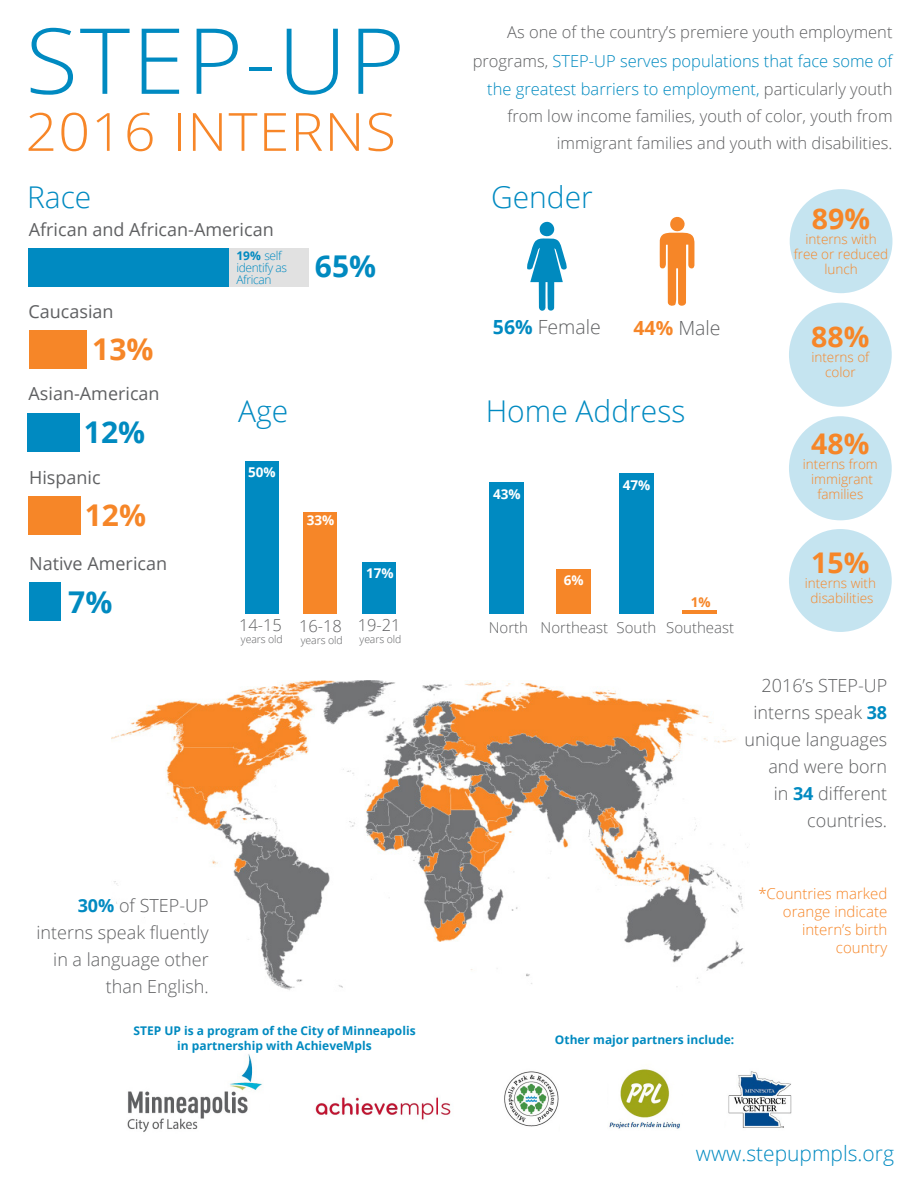
<style>
.page{position:relative;width:918px;height:1188px;background:#fff}
.page>*{position:absolute;margin:0;border:0;box-sizing:border-box;transform-origin:0 0}
.t1{font:300 91.2px "Open Sans";letter-spacing:.02em;color:#008ac1;scale:1.05 1}
.t2{font:300 52.8px "Open Sans";letter-spacing:.02em;color:#f78628;scale:1.05 1}
.t3{font:300 30px "Open Sans";color:#008ac1}
.t4{font:700 30px "Open Sans";color:#008ac0}
.t5{font:700 30px "Open Sans";color:#f68628}
.t6{font:700 28.5px "Open Sans";color:#f68628}
.t7{font:300 21px "Open Sans";color:#008ac1}
.t8{font:300 19.5px "Open Sans";color:#5f6062}
.t9{font:300 18px/27px "Open Sans";color:#5f6062;text-align:right}
.t10{font:18px "Open Sans";color:#5f6062}
.t11{font:300 16.5px/28.5px "Open Sans";color:#008ac0;text-align:right}
.t12{font:300 16.5px/27px "Open Sans";color:#5f6062;text-align:right}
.t13{font:300 15px/18px "Open Sans";color:#f68628;text-align:right}
.t14{font:300 15px "Open Sans";color:#5f6062}
.t15{font:300 13.5px/15px "Open Sans";color:#f68628;text-align:center}
.t16{font:700 13.5px "Open Sans";color:#fff}
.t17{font:700 13.5px "Open Sans";color:#f68628}
.t18{font:700 12px/15px "Open Sans";color:#008ac0;text-align:center}
.t19{font:300 12px/12px "Open Sans";letter-spacing:-.03em;color:#008ac1}
.t20{font:300 10.5px "Open Sans";letter-spacing:-.01em;color:#5f6062}
.s1{font-weight:700}
.s2{font-weight:700;color:#008ac1}
.s3{color:#5f6062}
.s4{font-weight:700;color:#f68628}
</style>
<div class="page">
<img style="left:112px;top:680px;width:636px;height:310px">
<div style="left:28px;top:413px;width:52px;height:39px;background:#008ac1"></div>
<div style="left:28px;top:248px;width:280px;height:39px;background:#008ac1"></div>
<div style="left:229px;top:248px;width:79px;height:39px;background:#e1e1e1"></div>
<div style="left:29px;top:330px;width:57px;height:39px;background:#f68628"></div>
<div style="left:29px;top:582px;width:32px;height:39px;background:#008ac1"></div>
<div style="left:28px;top:496px;width:53px;height:38px;background:#f68628"></div>
<div style="left:245px;top:461px;width:34px;height:152px;background:#008ac1"></div>
<div style="left:304px;top:512px;width:33px;height:101px;background:#f68628"></div>
<div style="left:362px;top:562px;width:34px;height:51px;background:#008ac1"></div>
<svg style="left:527px;top:221px;width:40px;height:90px"></svg>
<svg style="left:660px;top:216px;width:35px;height:90px"></svg>
<img style="left:127px;top:1054px;width:135px;height:78px">
<img style="left:504px;top:1071px;width:55px;height:56px">
<img style="left:315px;top:1097px;width:136px;height:23px">
<img style="left:609px;top:1069px;width:71px;height:60px">
<img style="left:728px;top:1071px;width:64px;height:57px">
<div style="left:619px;top:474px;width:35px;height:140px;background:#008ac1"></div>
<div style="left:490px;top:483px;width:34px;height:131px;background:#008ac1"></div>
<div style="left:556px;top:569px;width:34px;height:45px;background:#f68628"></div>
<hr style="left:683px;top:610px;width:34px;height:4px;background:#f68628">
<div style="left:789px;top:529px;width:103px;height:103px;background:#c5e4f0;border-radius:50%"></div>
<div style="left:789px;top:416px;width:103px;height:104px;background:#c5e4f0;border-radius:50%"></div>
<div style="left:790px;top:189px;width:103px;height:104px;background:#c5e4f0;border-radius:50%"></div>
<div style="left:789px;top:303px;width:103px;height:104px;background:#c5e4f0;border-radius:50%"></div>
<h1 class="t1" style="left:26px;top:-2px;width:363px">STEP-UP</h1>
<h2 class="t2" style="left:26px;top:95px;width:354px">2016 INTERNS</h2>
<h3 class="t3" style="left:27px;top:177px;width:66px">Race</h3>
<p class="t10" style="left:29px;top:217px;width:247px">African and African-American</p>
<p class="t19" style="left:236px;top:249px;width:52px"><span class="s1">19%</span> self identify as<br>African</p>
<h3 class="t4" style="left:315px;top:245px;width:63px">65%</h3>
<p class="t10" style="left:28px;top:299px;width:87px">Caucasian</p>
<h3 class="t5" style="left:92px;top:328px;width:63px">13%</h3>
<p class="t10" style="left:29px;top:381px;width:133px">Asian-American</p>
<h3 class="t4" style="left:84px;top:411px;width:63px">12%</h3>
<p class="t10" style="left:29px;top:466px;width:73px">Hispanic</p>
<h3 class="t5" style="left:85px;top:494px;width:63px">12%</h3>
<p class="t10" style="left:29px;top:552px;width:140px">Native American</p>
<h3 class="t4" style="left:68px;top:581px;width:46px">7%</h3>
<h3 class="t3" style="left:238px;top:390px;width:52px">Age</h3>
<p class="t16" style="left:248px;top:462px;width:29px">50%</p>
<p class="t16" style="left:307px;top:510px;width:29px">33%</p>
<p class="t12" style="left:239px;top:611px;width:44px">14-15</p>
<p class="t20" style="left:241px;top:632px;width:43px">years old</p>
<p class="t12" style="left:299px;top:612px;width:44px">16-18</p>
<p class="t20" style="left:301px;top:633px;width:43px">years old</p>
<p class="t16" style="left:366px;top:563px;width:29px">17%</p>
<p class="t12" style="left:358px;top:612px;width:44px">19-21</p>
<p class="t20" style="left:360px;top:632px;width:43px">years old</p>
<p class="t9" style="left:37px;top:892px;width:174px"><span class="s2">30%</span> of STEP-UP interns speak fluently in a language other than English.</p>
<p class="t18" style="left:133px;top:1022px;width:284px">STEP UP is a program of the City of Minneapolis in partnership with AchieveMpls</p>
<p class="t11" style="left:473px;top:17px;width:421px"><span class="s3">As one of the country’s premiere youth employment programs,</span> STEP-UP serves populations that face some of the greatest barriers to employment, <span class="s3">particularly youth</span></p>
<p class="t12" style="left:507px;top:102px;width:387px">from low income families, youth of color, youth from immigrant families and youth with disabilities.</p>
<h3 class="t3" style="left:491px;top:177px;width:103px">Gender</h3>
<p class="t8" style="left:493px;top:313px;width:110px"><span class="s2">56%</span> Female</p>
<p class="t8" style="left:634px;top:314px;width:89px"><span class="s4">44%</span> Male</p>
<h3 class="t3" style="left:486px;top:390px;width:201px">Home Address</h3>
<p class="t16" style="left:493px;top:485px;width:29px">43%</p>
<p class="t16" style="left:623px;top:475px;width:29px">47%</p>
<h3 class="t6" style="left:812px;top:198px;width:60px">89%</h3>
<p class="t15" style="left:794px;top:231px;width:96px">interns with free or reduced lunch</p>
<h3 class="t6" style="left:811px;top:317px;width:60px">88%</h3>
<p class="t15" style="left:811px;top:349px;width:59px">interns of color</p>
<h3 class="t6" style="left:811px;top:423px;width:60px">48%</h3>
<p class="t15" style="left:803px;top:456px;width:77px">interns from immigrant families</p>
<p class="t14" style="left:489px;top:617px;width:41px">North</p>
<p class="t16" style="left:564px;top:571px;width:21px">6%</p>
<p class="t14" style="left:541px;top:617px;width:69px">Northeast</p>
<p class="t14" style="left:617px;top:617px;width:41px">South</p>
<p class="t17" style="left:691px;top:593px;width:21px">1%</p>
<p class="t14" style="left:666px;top:617px;width:69px">Southeast</p>
<h3 class="t6" style="left:811px;top:543px;width:60px">15%</h3>
<p class="t15" style="left:805px;top:576px;width:73px">interns with disabilities</p>
<p class="t9" style="left:745px;top:671px;width:144px">2016’s STEP-UP interns speak <span class="s2">38 </span>unique languages and were born<br>in <span class="s2">34</span> different countries.</p>
<p class="t13" style="left:758px;top:884px;width:130px">*Countries marked orange indicate intern’s birth country</p>
<p class="t18" style="left:555px;top:1032px;width:181px">Other major partners include:</p>
<p class="t7" style="left:696px;top:1139px;width:200px">www.stepupmpls.org</p>
</div>
